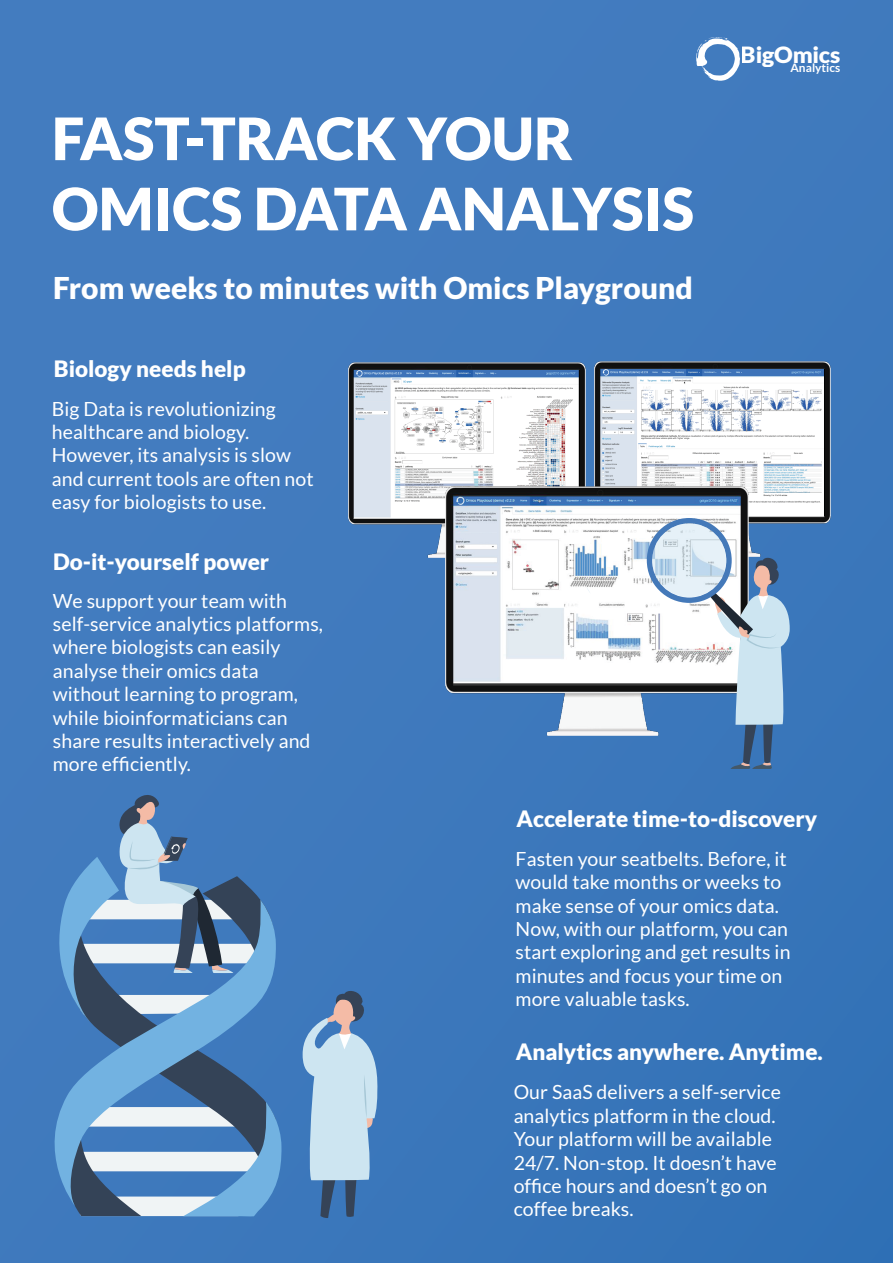
<style>
.page{position:relative;width:893px;height:1263px;background:#407abd}
.page>*{position:absolute;margin:0;border:0;box-sizing:border-box;transform-origin:0 0}
.t1{font:900 58.5px/70.2px "Lato";color:#fff}
.t2{font:900 30px "Lato";color:#fff}
.t3{font:900 22.5px "Lato";color:#fff}
.t4{font:900 22.35px "Lato";letter-spacing:-.01em;color:#fff;scale:1.05 1}
.t5{font:19.5px/23.4px "Lato";letter-spacing:.005em;color:#fff}
.t6{font:700 11.7px "Lato";color:#fff}
</style>
<div class="page">
<svg style="left:696px;top:37px;width:44px;height:44px"></svg>
<svg style="left:54px;top:1023px;width:212px;height:163px"></svg>
<svg style="left:64px;top:1102px;width:218px;height:115px"></svg>
<svg style="left:59px;top:795px;width:217px;height:228px"></svg>
<svg style="left:303px;top:991px;width:75px;height:227px"></svg>
<img style="left:349px;top:363px;width:237px;height:194px">
<img style="left:354px;top:370px;width:226px;height:148px">
<img style="left:594px;top:362px;width:237px;height:162px">
<img style="left:601px;top:369px;width:223px;height:147px">
<img style="left:446px;top:486px;width:302px;height:249px">
<svg style="left:647px;top:518px;width:143px;height:251px"></svg>
<svg style="left:652px;top:523px;width:74px;height:74px;background:#d8e7f1"></svg>
<svg style="left:586px;top:587px;width:5px;height:7px"></svg>
<h1 class="t1" style="left:52px;top:102px;width:644px">FAST-TRACK YOUR<br>OMICS DATA ANALYSIS</h1>
<h2 class="t2" style="left:53px;top:270px;width:641px">From weeks to minutes with Omics Playground</h2>
<p class="t3" style="left:54px;top:355px;width:193px">Biology needs help</p>
<p class="t5" style="left:52px;top:397px;width:263px">Big Data is revolutionizing healthcare and biology.<br>However, its analysis is slow and current tools are often not easy for biologists to use.</p>
<p class="t3" style="left:53px;top:548px;width:218px">Do-it-yourself power</p>
<p class="t5" style="left:53px;top:589px;width:272px">We support your team with self-service analytics platforms, where biologists can easily analyse their omics data without learning to program, while bioinformaticians can share results interactively and more efficiently.</p>
<p class="t4" style="left:741px;top:42px;width:96px">BigOmics</p>
<p class="t6" style="left:790px;top:61px;width:51px">Analytics</p>
<p class="t3" style="left:516px;top:805px;width:302px">Accelerate time-to-discovery</p>
<p class="t5" style="left:516px;top:847px;width:276px">Fasten your seatbelts. Before, it would take months or weeks to make sense of your omics data.<br>Now, with our platform, you can start exploring and get results in minutes and focus your time on more valuable tasks.</p>
<p class="t3" style="left:516px;top:1038px;width:309px">Analytics anywhere. Anytime.</p>
<p class="t5" style="left:514px;top:1080px;width:269px">Our SaaS delivers a self-service analytics platform in the cloud.<br>Your platform will be available<br>24/7. Non-stop. It doesn’t have office hours and doesn’t go on coffee breaks.</p>
</div>
